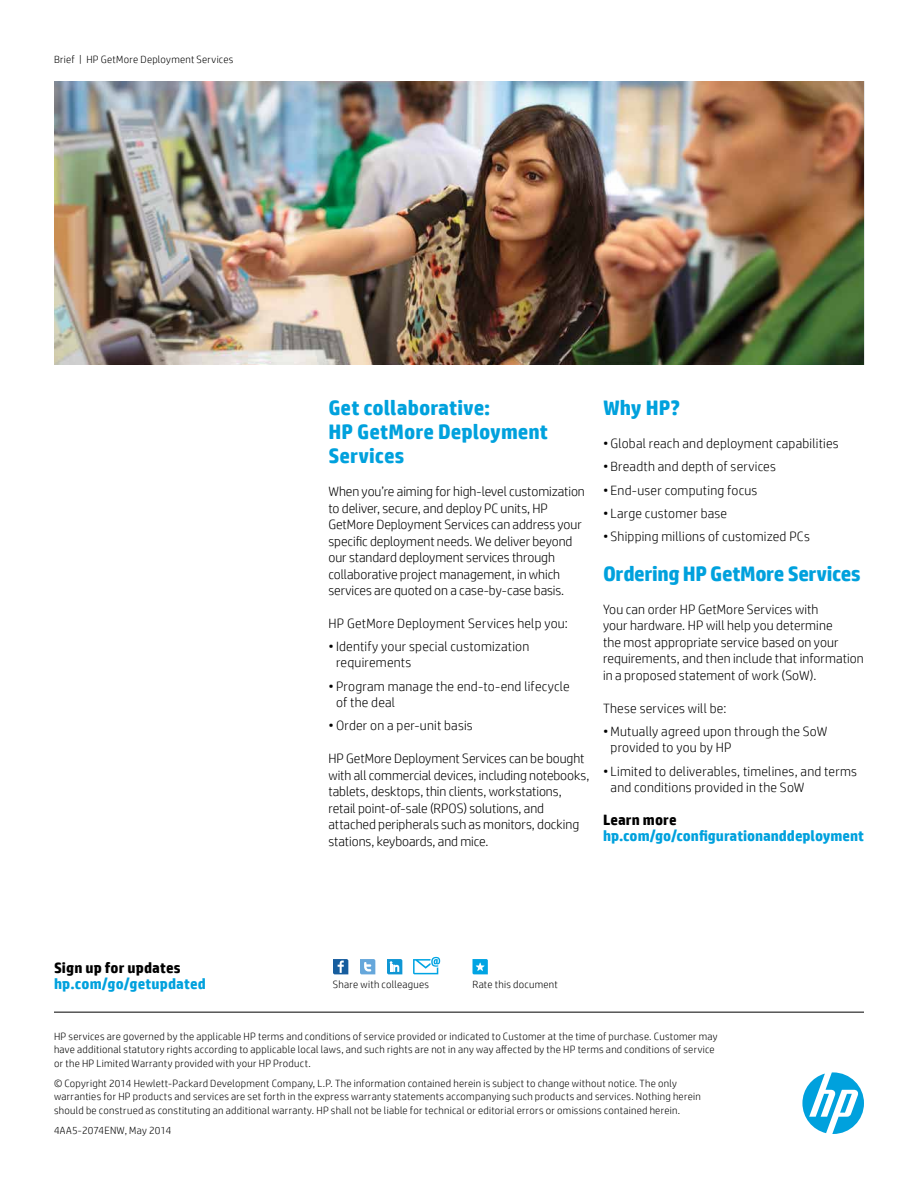
<style>
.page{position:relative;width:918px;height:1188px;background:#fff}
.page>*{position:absolute;margin:0;border:0;box-sizing:border-box;transform-origin:0 0}
.Subhead_14_16_bold_b{font:700 21px/24px "HP Simplified";color:#00a1dd}
.Call_to_action_10_11{font:700 15px/16.5px "HP Simplified";letter-spacing:.005em;color:#00a1dd}
.Body{font:300 13.5px/16.5px "HP Simplified";letter-spacing:.005em;color:#000}
.Body_last{font:300 13.5px/16.5px "HP Simplified";letter-spacing:-.005em;color:#000}
.Body_before_bullet{font:300 13.5px "HP Simplified";letter-spacing:.015em;color:#000}
.Legal_7_9{font:300 10.5px/13.5px "HP Simplified";letter-spacing:.025em;color:#000}
.Title_descriptor{font:300 10.5px "HP Simplified";letter-spacing:.025em;color:#000}
.s1{color:#000}
</style>
<div class="page">
<svg style="left:473px;top:959px;width:15px;height:15px"></svg>
<svg style="left:333px;top:959px;width:15px;height:15px"></svg>
<svg style="left:360px;top:959px;width:15px;height:15px"></svg>
<svg style="left:387px;top:959px;width:15px;height:15px"></svg>
<svg style="left:413px;top:957px;width:27px;height:17px"></svg>
<img style="left:54px;top:81px;width:810px;height:283px">
<svg style="left:802px;top:1072px;width:62px;height:62px"></svg>
<hr style="left:54px;top:1012px;width:810px;height:1px;background:#000">
<p class="Title_descriptor" style="left:54px;top:53px;width:181px">Brief | HP GetMore Deployment Services</p>
<p class="Call_to_action_10_11" style="left:54px;top:959px;width:153px"><span class="s1">Sign up for updates </span>hp.com/go/getupdated</p>
<p class="Subhead_14_16_bold_b" style="left:328px;top:396px;width:221px">Get collaborative:<br>HP GetMore Deployment<br>Services</p>
<p class="Body" style="left:328px;top:483px;width:258px">When you’re aiming for high-level customization to deliver, secure, and deploy PC units, HP GetMore Deployment Services can address your specific deployment needs. We deliver beyond our standard deployment services through collaborative project management, in which services are quoted on a case-by-case basis.</p>
<p class="Body_before_bullet" style="left:328px;top:615px;width:241px">HP GetMore Deployment Services help you:</p>
<p class="Body" style="left:336px;top:638px;width:195px;text-indent:-8px">•Identify your special customization requirements</p>
<p class="Body" style="left:336px;top:678px;width:235px;text-indent:-8px">• Program manage the end-to-end lifecycle of the deal</p>
<p class="Body" style="left:328px;top:717px;width:146px">• Order on a per-unit basis</p>
<p class="Body_last" style="left:328px;top:750px;width:263px">HP GetMore Deployment Services can be bought with all commercial devices, including notebooks, tablets, desktops, thin clients, workstations, retail point-of-sale (RPOS) solutions, and attached peripherals such as monitors, docking stations, keyboards, and mice.</p>
<p class="Subhead_14_16_bold_b" style="left:603px;top:396px;width:78px">Why HP?</p>
<p class="Body" style="left:603px;top:435px;width:237px">• Global reach and deployment capabilities</p>
<p class="Body" style="left:603px;top:458px;width:175px">• Breadth and depth of services</p>
<p class="Body" style="left:603px;top:481px;width:156px">• End-user computing focus</p>
<p class="Body" style="left:603px;top:505px;width:126px">• Large customer base</p>
<p class="Body" style="left:603px;top:528px;width:209px">• Shipping millions of customized PCs</p>
<p class="Subhead_14_16_bold_b" style="left:603px;top:562px;width:259px">Ordering HP GetMore Services</p>
<p class="Body" style="left:603px;top:601px;width:262px">You can order HP GetMore Services with<br>your hardware. HP will help you determine<br>the most appropriate service based on your requirements, and then include that information in a proposed statement of work (SoW).</p>
<p class="Body_before_bullet" style="left:603px;top:700px;width:125px">These services will be:</p>
<p class="Body" style="left:611px;top:723px;width:218px;text-indent:-8px">•Mutually agreed upon through the SoW provided to you by HP</p>
<p class="Body" style="left:611px;top:763px;width:248px;text-indent:-8px">• Limited to deliverables, timelines, and terms and conditions provided in the SoW</p>
<p class="Call_to_action_10_11" style="left:603px;top:811px;width:263px"><span class="s1">Learn more </span>hp.com/go/configurationanddeployment</p>
<p class="Legal_7_9" style="left:333px;top:977px;width:98px">Share with colleagues</p>
<p class="Legal_7_9" style="left:472px;top:977px;width:87px">Rate this document</p>
<p class="Legal_7_9" style="left:54px;top:1029px;width:665px">HP services are governed by the applicable HP terms and conditions of service provided or indicated to Customer at the time of purchase. Customer may have additional statutory rights according to applicable local laws, and such rights are not in any way affected by the HP terms and conditions of service or the HP Limited Warranty provided with your HP Product.</p>
<p class="Legal_7_9" style="left:54px;top:1076px;width:648px">© Copyright 2014 Hewlett-Packard Development Company, L.P. The information contained herein is subject to change without notice. The only warranties for HP products and services are set forth in the express warranty statements accompanying such products and services. Nothing herein should be construed as constituting an additional warranty. HP shall not be liable for technical or editorial errors or omissions contained herein.</p>
<p class="Legal_7_9" style="left:54px;top:1123px;width:119px">4AA5-2074ENW, May 2014</p>
</div>
